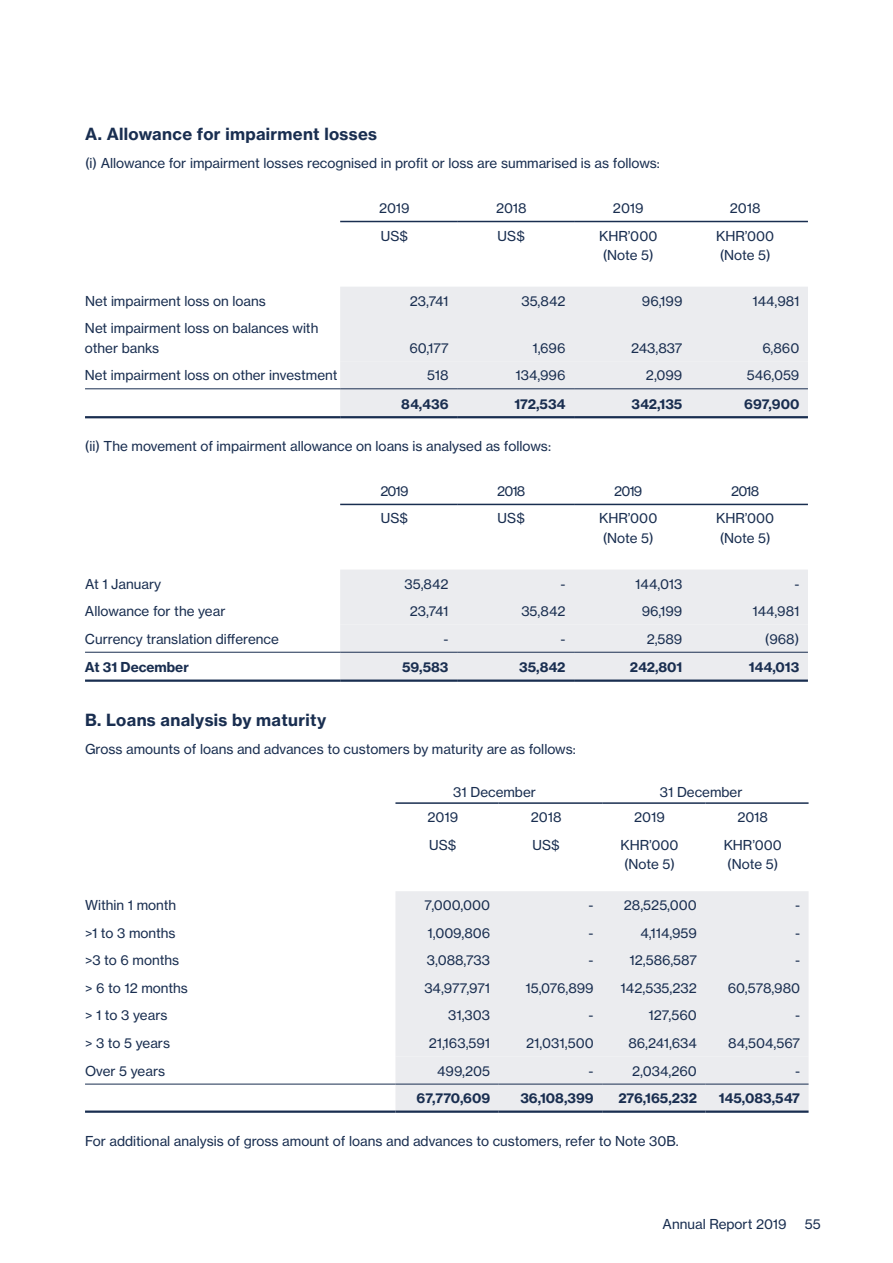
<style>
.page{position:relative;width:893px;height:1263px;background:#fff}
.page>*{position:absolute;margin:0;border:0;box-sizing:border-box;transform-origin:0 0}
.t1{font:16.5px "N Haas Grotesk TX Std 75 Bd";letter-spacing:.02em;color:#192e50}
.t2{font:13.5px/19.5px "N Haas Grotesk TX Std 55 Rg";color:#192e50}
.t3{font:13.5px "N Haas Grotesk TX Std 75 Bd";color:#192e50}
</style>
<div class="page">
<div style="left:340px;top:287px;width:468px;height:129px;background:#ebecef"></div>
<hr style="left:340px;top:221px;width:117px;height:1px;background:#192e50">
<hr style="left:457px;top:221px;width:117px;height:1px;background:#192e50">
<hr style="left:574px;top:221px;width:117px;height:1px;background:#192e50">
<hr style="left:691px;top:221px;width:117px;height:1px;background:#192e50">
<hr style="left:85px;top:416px;width:255px;height:2px;background:#192e50">
<hr style="left:340px;top:416px;width:117px;height:2px;background:#192e50">
<hr style="left:457px;top:416px;width:117px;height:2px;background:#192e50">
<hr style="left:574px;top:416px;width:117px;height:2px;background:#192e50">
<hr style="left:691px;top:416px;width:117px;height:2px;background:#192e50">
<hr style="left:85px;top:388px;width:255px;height:1px;background:#192e50">
<hr style="left:340px;top:388px;width:117px;height:1px;background:#192e50">
<hr style="left:457px;top:388px;width:117px;height:1px;background:#192e50">
<hr style="left:574px;top:388px;width:117px;height:1px;background:#192e50">
<hr style="left:691px;top:388px;width:117px;height:1px;background:#192e50">
<div style="left:340px;top:570px;width:468px;height:109px;background:#ebecef"></div>
<hr style="left:85px;top:679px;width:255px;height:3px;background:#192e50">
<hr style="left:340px;top:679px;width:117px;height:3px;background:#192e50">
<hr style="left:457px;top:679px;width:117px;height:3px;background:#192e50">
<hr style="left:574px;top:679px;width:117px;height:3px;background:#192e50">
<hr style="left:691px;top:679px;width:117px;height:3px;background:#192e50">
<hr style="left:85px;top:652px;width:255px;height:1px;background:#192e50">
<hr style="left:340px;top:652px;width:117px;height:1px;background:#192e50">
<hr style="left:457px;top:652px;width:117px;height:1px;background:#192e50">
<hr style="left:574px;top:652px;width:117px;height:1px;background:#192e50">
<hr style="left:691px;top:652px;width:117px;height:1px;background:#192e50">
<hr style="left:340px;top:504px;width:117px;height:1px;background:#192e50">
<hr style="left:457px;top:504px;width:117px;height:1px;background:#192e50">
<hr style="left:574px;top:504px;width:117px;height:1px;background:#192e50">
<hr style="left:691px;top:504px;width:117px;height:1px;background:#192e50">
<div style="left:395px;top:891px;width:414px;height:165px;background:#ebecef"></div>
<div style="left:395px;top:1056px;width:414px;height:54px;background:#ebecef"></div>
<hr style="left:395px;top:802px;width:104px;height:2px;background:#192e50">
<hr style="left:499px;top:802px;width:103px;height:2px;background:#192e50">
<hr style="left:602px;top:802px;width:103px;height:2px;background:#192e50">
<hr style="left:705px;top:802px;width:104px;height:2px;background:#192e50">
<hr style="left:85px;top:1110px;width:310px;height:3px;background:#192e50">
<hr style="left:395px;top:1110px;width:104px;height:3px;background:#192e50">
<hr style="left:499px;top:1110px;width:103px;height:3px;background:#192e50">
<hr style="left:602px;top:1110px;width:103px;height:3px;background:#192e50">
<hr style="left:705px;top:1110px;width:104px;height:3px;background:#192e50">
<hr style="left:85px;top:1084px;width:310px;height:1px;background:#192e50">
<hr style="left:395px;top:1084px;width:104px;height:1px;background:#192e50">
<hr style="left:499px;top:1084px;width:103px;height:1px;background:#192e50">
<hr style="left:602px;top:1084px;width:103px;height:1px;background:#192e50">
<hr style="left:705px;top:1084px;width:104px;height:1px;background:#192e50">
<p class="t1" style="left:85px;top:124px;width:294px">A. Allowance for impairment losses</p>
<p class="t2" style="left:85px;top:154px;width:576px">(i) Allowance for impairment losses recognised in profit or loss are summarised is as follows:</p>
<p class="t2" style="left:379px;top:198px;width:32px">2019</p>
<p class="t2" style="left:496px;top:198px;width:32px">2018</p>
<p class="t2" style="left:613px;top:198px;width:32px">2019</p>
<p class="t2" style="left:730px;top:198px;width:32px">2018</p>
<p class="t2" style="left:381px;top:226px;width:29px">US$</p>
<p class="t2" style="left:498px;top:226px;width:29px">US$</p>
<p class="t2" style="left:599px;top:226px;width:60px">KHR’000 (Note 5)</p>
<p class="t2" style="left:716px;top:226px;width:60px">KHR’000 (Note 5)</p>
<p class="t2" style="left:85px;top:291px;width:182px">Net impairment loss on loans</p>
<p class="t2" style="left:410px;top:291px;width:40px">23,741</p>
<p class="t2" style="left:521px;top:291px;width:46px">35,842</p>
<p class="t2" style="left:642px;top:291px;width:42px">96,199</p>
<p class="t2" style="left:752px;top:291px;width:48px">144,981</p>
<p class="t2" style="left:85px;top:319px;width:235px">Net impairment loss on balances with other banks</p>
<p class="t2" style="left:409px;top:338px;width:41px">60,177</p>
<p class="t2" style="left:532px;top:338px;width:35px">1,696</p>
<p class="t2" style="left:631px;top:338px;width:53px">243,837</p>
<p class="t2" style="left:762px;top:338px;width:39px">6,860</p>
<p class="t2" style="left:85px;top:366px;width:254px">Net impairment loss on other investment</p>
<p class="t2" style="left:427px;top:366px;width:23px">518</p>
<p class="t2" style="left:515px;top:366px;width:52px">134,996</p>
<p class="t2" style="left:646px;top:366px;width:38px">2,099</p>
<p class="t2" style="left:747px;top:366px;width:54px">546,059</p>
<p class="t3" style="left:401px;top:395px;width:49px">84,436</p>
<p class="t3" style="left:514px;top:395px;width:53px">172,534</p>
<p class="t3" style="left:632px;top:395px;width:52px">342,135</p>
<p class="t3" style="left:744px;top:395px;width:57px">697,900</p>
<p class="t2" style="left:85px;top:437px;width:468px">(ii) The movement of impairment allowance on loans is analysed as follows:</p>
<p class="t2" style="left:380px;top:481px;width:30px">2019</p>
<p class="t2" style="left:497px;top:481px;width:30px">2018</p>
<p class="t2" style="left:614px;top:481px;width:30px">2019</p>
<p class="t2" style="left:731px;top:481px;width:30px">2018</p>
<p class="t2" style="left:381px;top:509px;width:29px">US$</p>
<p class="t2" style="left:498px;top:509px;width:29px">US$</p>
<p class="t2" style="left:599px;top:509px;width:60px">KHR’000 (Note 5)</p>
<p class="t2" style="left:716px;top:509px;width:60px">KHR’000 (Note 5)</p>
<p class="t2" style="left:85px;top:574px;width:78px">At 1 January</p>
<p class="t2" style="left:404px;top:574px;width:46px">35,842</p>
<p class="t2" style="left:560px;top:574px;width:7px">-</p>
<p class="t2" style="left:635px;top:574px;width:49px">144,013</p>
<p class="t2" style="left:794px;top:574px;width:7px">-</p>
<p class="t2" style="left:85px;top:601px;width:142px">Allowance for the year</p>
<p class="t2" style="left:410px;top:601px;width:40px">23,741</p>
<p class="t2" style="left:521px;top:601px;width:46px">35,842</p>
<p class="t2" style="left:642px;top:601px;width:42px">96,199</p>
<p class="t2" style="left:752px;top:601px;width:48px">144,981</p>
<p class="t2" style="left:85px;top:629px;width:195px">Currency translation difference</p>
<p class="t2" style="left:443px;top:629px;width:7px">-</p>
<p class="t2" style="left:560px;top:629px;width:7px">-</p>
<p class="t2" style="left:647px;top:629px;width:37px">2,589</p>
<p class="t2" style="left:765px;top:629px;width:36px">(968)</p>
<p class="t3" style="left:85px;top:659px;width:105px">At 31 December</p>
<p class="t3" style="left:402px;top:659px;width:48px">59,583</p>
<p class="t3" style="left:519px;top:659px;width:48px">35,842</p>
<p class="t3" style="left:630px;top:659px;width:54px">242,801</p>
<p class="t3" style="left:749px;top:659px;width:52px">144,013</p>
<p class="t1" style="left:85px;top:710px;width:243px">B. Loans analysis by maturity</p>
<p class="t2" style="left:85px;top:740px;width:492px">Gross amounts of loans and advances to customers by maturity are as follows:</p>
<p class="t2" style="left:453px;top:782px;width:84px">31 December</p>
<p class="t2" style="left:660px;top:782px;width:84px">31 December</p>
<p class="t2" style="left:427px;top:807px;width:32px">2019</p>
<p class="t2" style="left:531px;top:807px;width:32px">2018</p>
<p class="t2" style="left:634px;top:807px;width:32px">2019</p>
<p class="t2" style="left:737px;top:807px;width:32px">2018</p>
<p class="t2" style="left:429px;top:835px;width:29px">US$</p>
<p class="t2" style="left:532px;top:835px;width:29px">US$</p>
<p class="t2" style="left:620px;top:835px;width:60px">KHR’000 (Note 5)</p>
<p class="t2" style="left:724px;top:835px;width:60px">KHR’000 (Note 5)</p>
<p class="t2" style="left:85px;top:895px;width:93px">Within 1 month</p>
<p class="t2" style="left:425px;top:895px;width:67px">7,000,000</p>
<p class="t2" style="left:589px;top:895px;width:110px">- 28,525,000</p>
<p class="t2" style="left:795px;top:895px;width:7px">-</p>
<p class="t2" style="left:85px;top:923px;width:92px">&gt;1 to 3 months</p>
<p class="t2" style="left:427px;top:923px;width:64px">1,009,806</p>
<p class="t2" style="left:589px;top:923px;width:7px">-</p>
<p class="t2" style="left:640px;top:923px;width:58px">4,114,959</p>
<p class="t2" style="left:795px;top:923px;width:7px">-</p>
<p class="t2" style="left:85px;top:951px;width:96px">&gt;3 to 6 months</p>
<p class="t2" style="left:427px;top:951px;width:65px">3,088,733</p>
<p class="t2" style="left:589px;top:951px;width:7px">-</p>
<p class="t2" style="left:629px;top:951px;width:69px">12,586,587</p>
<p class="t2" style="left:795px;top:951px;width:7px">-</p>
<p class="t2" style="left:85px;top:978px;width:104px">&gt; 6 to 12 months</p>
<p class="t2" style="left:424px;top:978px;width:67px">34,977,971</p>
<p class="t2" style="left:525px;top:978px;width:70px">15,076,899</p>
<p class="t2" style="left:621px;top:978px;width:78px">142,535,232</p>
<p class="t2" style="left:728px;top:978px;width:74px">60,578,980</p>
<p class="t2" style="left:85px;top:1006px;width:84px">&gt; 1 to 3 years</p>
<p class="t2" style="left:448px;top:1006px;width:44px">31,303</p>
<p class="t2" style="left:589px;top:1006px;width:7px">-</p>
<p class="t2" style="left:648px;top:1006px;width:50px">127,560</p>
<p class="t2" style="left:795px;top:1006px;width:7px">-</p>
<p class="t2" style="left:85px;top:1033px;width:87px">&gt; 3 to 5 years</p>
<p class="t2" style="left:429px;top:1033px;width:63px">21,163,591</p>
<p class="t2" style="left:526px;top:1033px;width:69px">21,031,500</p>
<p class="t2" style="left:629px;top:1033px;width:70px">86,241,634</p>
<p class="t2" style="left:728px;top:1033px;width:73px">84,504,567</p>
<p class="t2" style="left:85px;top:1061px;width:82px">Over 5 years</p>
<p class="t2" style="left:437px;top:1061px;width:55px">499,205</p>
<p class="t2" style="left:589px;top:1061px;width:7px">-</p>
<p class="t2" style="left:632px;top:1061px;width:66px">2,034,260</p>
<p class="t2" style="left:795px;top:1061px;width:7px">-</p>
<p class="t3" style="left:417px;top:1090px;width:75px">67,770,609</p>
<p class="t3" style="left:520px;top:1090px;width:75px">36,108,399</p>
<p class="t3" style="left:618px;top:1090px;width:80px">276,165,232</p>
<p class="t3" style="left:719px;top:1090px;width:83px">145,083,547</p>
<p class="t2" style="left:85px;top:1131px;width:595px">For additional analysis of gross amount of loans and advances to customers, refer to Note 30B.</p>
<p class="t2" style="left:663px;top:1214px;width:126px">Annual Report 2019</p>
<p class="t2" style="left:805px;top:1214px;width:17px">55</p>
</div>
